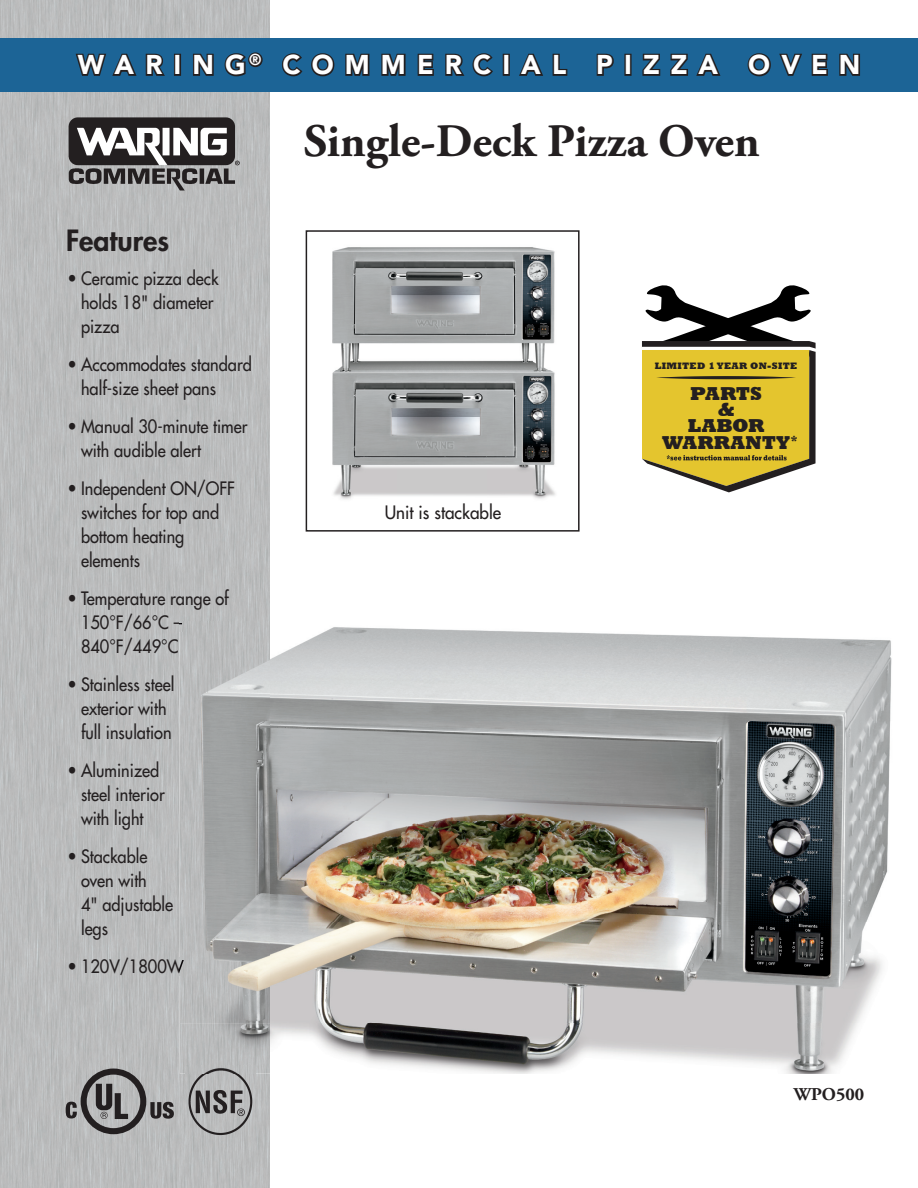
<style>
.page{position:relative;width:918px;height:1188px;background:#fff}
.page>*{position:absolute;margin:0;border:0;box-sizing:border-box;transform-origin:0 0}
.t1{font:700 46.5px "Adobe Garamond Pro";color:#231f20}
.t2{font:800 28.5px "Futura Std";color:#231f20}
.t3{font:900 27px "Avenir LT Std";letter-spacing:.42em;color:#fff}
.t4{font:800 19.2px/16.4px "Rockwell";color:#231f20;text-align:center}
.t5{font:500 18px/24px "Futura Std";color:#231f20;scale:.91 1}
.t6{font:500 18px "Futura Std";color:#231f20;scale:.95 1}
.t7{font:700 18px "Adobe Garamond Pro";color:#231f20}
.t8{font:800 9.6px "Rockwell";letter-spacing:.03em;color:#231f20}
</style>
<div class="page">
<div style="left:0;top:0;width:270px;height:1188px;background:#bbbcbc"></div>
<div style="left:0;top:38px;width:918px;height:54px;background:#1c6496"></div>
<img style="left:332px;top:247px;width:224px;height:252px">
<div style="left:306px;top:230px;width:274px;height:302px;border:2px solid #231f20"></div>
<svg style="left:74px;top:53px;width:94px;height:40px"></svg>
<div style="left:174px;top:54px;width:7px;height:22px;border:3px solid #231f20"></div>
<svg style="left:193px;top:53px;width:21px;height:23px"></svg>
<svg style="left:224px;top:52px;width:39px;height:25px"></svg>
<svg style="left:282px;top:53px;width:21px;height:24px"></svg>
<svg style="left:311px;top:53px;width:24px;height:24px"></svg>
<svg style="left:345px;top:53px;width:25px;height:23px"></svg>
<svg style="left:381px;top:53px;width:25px;height:23px"></svg>
<svg style="left:417px;top:53px;width:17px;height:23px"></svg>
<svg style="left:445px;top:53px;width:48px;height:24px"></svg>
<div style="left:503px;top:54px;width:7px;height:22px;border:3px solid #231f20"></div>
<svg style="left:519px;top:53px;width:24px;height:23px"></svg>
<svg style="left:552px;top:53px;width:16px;height:23px"></svg>
<svg style="left:596px;top:53px;width:18px;height:23px"></svg>
<div style="left:624px;top:54px;width:8px;height:22px;border:3px solid #231f20"></div>
<svg style="left:642px;top:53px;width:19px;height:23px"></svg>
<svg style="left:670px;top:53px;width:51px;height:23px"></svg>
<svg style="left:747px;top:53px;width:55px;height:24px"></svg>
<svg style="left:811px;top:53px;width:17px;height:23px"></svg>
<svg style="left:839px;top:53px;width:21px;height:23px"></svg>
<svg style="left:642px;top:285px;width:174px;height:207px"></svg>
<img style="left:60px;top:111px;width:185px;height:86px">
<svg style="left:66px;top:1069px;width:108px;height:65px;background:#8d8d8e"></svg>
<img style="left:185px;top:1073px;width:71px;height:65px">
<img style="left:180px;top:621px;width:712px;height:452px">
<svg style="left:180px;top:621px;width:2px;height:11px"></svg>
<img style="left:180px;top:958px;width:4px;height:18px">
<img style="left:185px;top:1066px;width:71px;height:7px">
<h3 class="t3" style="left:78px;top:49px;width:784px">WARING<sup>®</sup> COMMERCIAL PIZZA OVEN</h3>
<h2 class="t2" style="left:66px;top:223px;width:105px">Features</h2>
<p class="t5" style="left:81px;top:267px;width:153px;text-indent:-13px">• Ceramic pizza deck holds 18" diameter pizza</p>
<p class="t5" style="left:81px;top:353px;width:189px;text-indent:-13px">• Accommodates standard half-size sheet pans</p>
<p class="t5" style="left:81px;top:415px;width:185px;text-indent:-13px">• Manual 30-minute timer with audible alert</p>
<p class="t5" style="left:81px;top:477px;width:171px;text-indent:-13px">• Independent ON/OFF switches for top and bottom heating elements</p>
<p class="t5" style="left:81px;top:587px;width:164px;text-indent:-13px">• Temperature range of<br>150°F/66°C –<br>840°F/449°C</p>
<p class="t5" style="left:68px;top:673px;width:119px;text-align:center">• Stainless steel exterior with full insulation</p>
<p class="t5" style="left:81px;top:759px;width:94px;text-indent:-13px">• Aluminized steel interior with light</p>
<p class="t5" style="left:81px;top:845px;width:103px;text-indent:-13px">• Stackable oven with<br>4" adjustable legs</p>
<p class="t5" style="left:68px;top:955px;width:129px">• 120V/1800W</p>
<h1 class="t1" style="left:304px;top:114px;width:457px">Single-Deck Pizza Oven</h1>
<p class="t6" style="left:385px;top:501px;width:124px">Unit is stackable</p>
<p class="t8" style="left:655px;top:361px;width:144px">LIMITED 1 YEAR ON-SITE</p>
<p class="t4" style="left:662px;top:386px;width:137px">PARTS<br>&amp;<br>LABOR<br>WARRANTY<sup>*</sup></p>
<p class="t7" style="left:794px;top:1083px;width:72px">WPO500</p>
</div>
